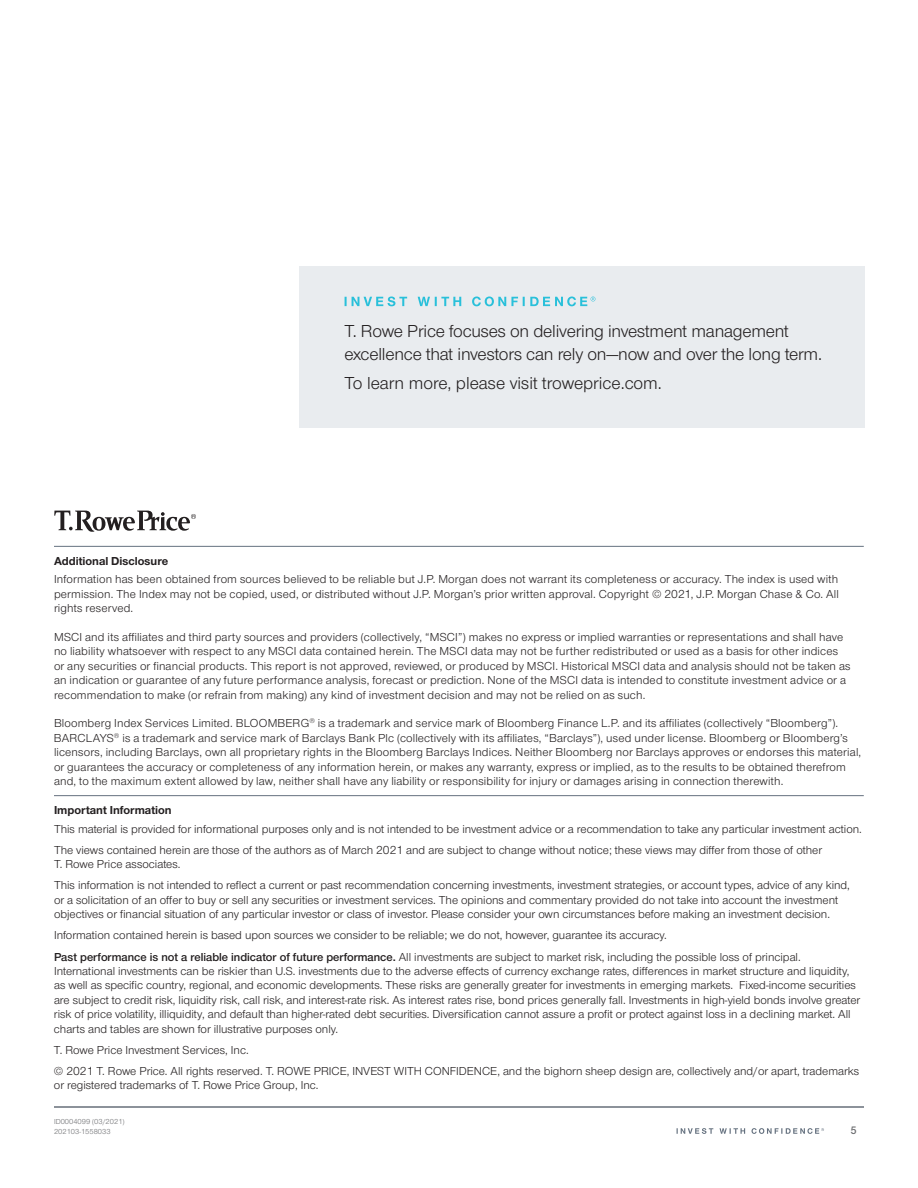
<style>
.page{position:relative;width:918px;height:1188px;background:#fff}
.page>*{position:absolute;margin:0;border:0;box-sizing:border-box;transform-origin:0 0}
.t1{font:18px/22.5px "Nimbus Sans Novus";letter-spacing:-.01em;color:#231f20}
.t2{font:12px/14.4px "Nimbus Sans Novus";color:#231f20}
.t3{font:700 12px "Nimbus Sans Novus";color:#231f20}
.t4{font:600 11.25px "Nimbus Sans Novus";color:#6c6d70}
.t5{font:7.5px/10.5px "Nimbus Sans Novus";color:#6c6d70}
.s1{font-weight:600}
</style>
<div class="page">
<hr style="left:54px;top:1107px;width:810px;height:1px;background:#65717f">
<hr style="left:54px;top:546px;width:810px;height:1px;background:#65717f">
<hr style="left:54px;top:795px;width:810px;height:1px;background:#65717f">
<svg style="left:54px;top:511px;width:142px;height:21px"></svg>
<svg style="left:677px;top:1128px;width:147px;height:6px"></svg>
<div style="left:300px;top:266px;width:565px;height:162px;background:#e9ecef"></div>
<svg style="left:345px;top:297px;width:250px;height:9px"></svg>
<h1 class="t1" style="left:344px;top:319px;width:479px">T. Rowe Price focuses on delivering investment management excellence that investors can rely on—now and over the long term.</h1>
<h1 class="t1" style="left:344px;top:371px;width:319px">To learn more, please visit troweprice.com.</h1>
<p class="t3" style="left:54px;top:552px;width:116px">Additional Disclosure</p>
<p class="t2" style="left:54px;top:572px;width:786px;text-align:justify">Information has been obtained from sources believed to be reliable but J.P. Morgan does not warrant its completeness or accuracy. The index is used with permission. The Index may not be copied, used, or distributed without J.P. Morgan’s prior written approval. Copyright © 2021, J.P. Morgan Chase &amp; Co. All rights reserved.</p>
<p class="t2" style="left:54px;top:629px;width:798px">MSCI and its affiliates and third party sources and providers (collectively, “MSCI”) makes no express or implied warranties or representations and shall have no liability whatsoever with respect to any MSCI data contained herein. The MSCI data may not be further redistributed or used as a basis for other indices or any securities or financial products. This report is not approved, reviewed, or produced by MSCI. Historical MSCI data and analysis should not be taken as an indication or guarantee of any future performance analysis, forecast or prediction. None of the MSCI data is intended to constitute investment advice or a recommendation to make (or refrain from making) any kind of investment decision and may not be relied on as such.</p>
<p class="t2" style="left:54px;top:716px;width:809px">Bloomberg Index Services Limited. BLOOMBERG<sup>®</sup> is a trademark and service mark of Bloomberg Finance L.P. and its affiliates (collectively “Bloomberg”).<br>BARCLAYS<sup>®</sup> is a trademark and service mark of Barclays Bank Plc (collectively with its affiliates, “Barclays”), used under license. Bloomberg or Bloomberg’s licensors, including Barclays, own all proprietary rights in the Bloomberg Barclays Indices. Neither Bloomberg nor Barclays approves or endorses this material, or guarantees the accuracy or completeness of any information herein, or makes any warranty, express or implied, as to the results to be obtained therefrom and, to the maximum extent allowed by law, neither shall have any liability or responsibility for injury or damages arising in connection therewith.</p>
<p class="t3" style="left:54px;top:802px;width:119px">Important Information</p>
<p class="t2" style="left:54px;top:818px;width:809px;line-height:21.1px">This material is provided for informational purposes only and is not intended to be investment advice or a recommendation to take any particular investment action.<br>The views contained herein are those of the authors as of March 2021 and are subject to change without notice; these views may differ from those of other</p>
<p class="t2" style="left:54px;top:853px;width:797px;line-height:21.1px">T. Rowe Price associates.<br>This information is not intended to reflect a current or past recommendation concerning investments, investment strategies, or account types, advice of any kind,</p>
<p class="t2" style="left:54px;top:892px;width:786px">or a solicitation of an offer to buy or sell any securities or investment services. The opinions and commentary provided do not take into account the investment objectives or financial situation of any particular investor or class of investor. Please consider your own circumstances before making an investment decision.</p>
<p class="t2" style="left:54px;top:924px;width:748px;line-height:21.1px">Information contained herein is based upon sources we consider to be reliable; we do not, however, guarantee its accuracy.<br><span class="s1">Past performance is not a reliable indicator of future performance.</span> All investments are subject to market risk, including the possible loss of principal.</p>
<p class="t2" style="left:54px;top:963px;width:808px">International investments can be riskier than U.S. investments due to the adverse effects of currency exchange rates, differences in market structure and liquidity, as well as specific country, regional, and economic developments. These risks are generally greater for investments in emerging markets. Fixed-income securities are subject to credit risk, liquidity risk, call risk, and interest-rate risk. As interest rates rise, bond prices generally fall. Investments in high-yield bonds involve greater risk of price volatility, illiquidity, and default than higher-rated debt securities. Diversification cannot assure a profit or protect against loss in a declining market. All charts and tables are shown for illustrative purposes only.</p>
<p class="t2" style="left:54px;top:1039px;width:807px;line-height:21.1px">T. Rowe Price Investment Services, Inc.<br>© 2021 T. Rowe Price. All rights reserved. T. ROWE PRICE, INVEST WITH CONFIDENCE, and the bighorn sheep design are, collectively and/or apart, trademarks</p>
<p class="t2" style="left:54px;top:1078px;width:266px">or registered trademarks of T. Rowe Price Group, Inc.</p>
<p class="t5" style="left:54px;top:1116px;width:72px">ID0004099 (03/2021)<br>202103‑1558033</p>
<p class="t4" style="left:851px;top:1123px;width:7px">5</p>
</div>
